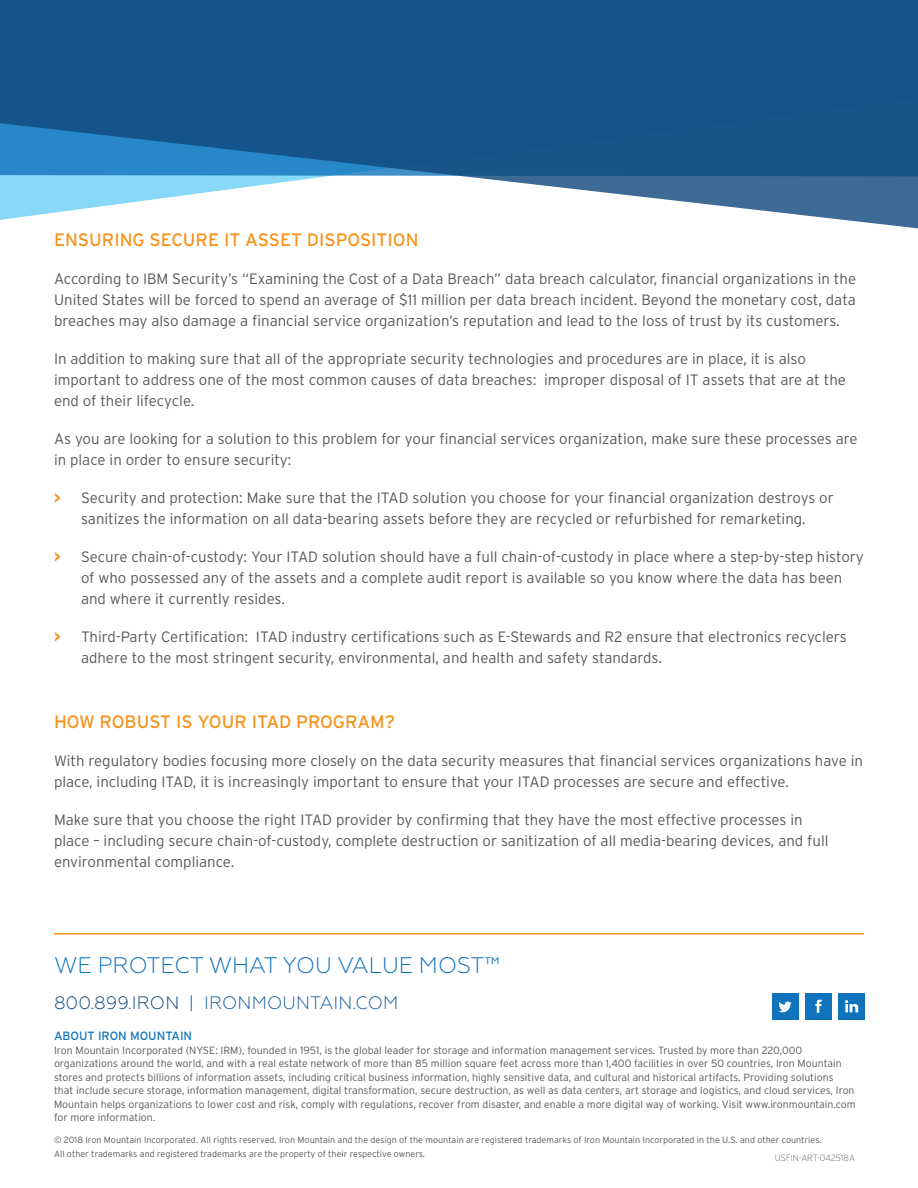
<style>
.page{position:relative;width:918px;height:1188px;background:#fff}
.page>*{position:absolute;margin:0;border:0;box-sizing:border-box;transform-origin:0 0}
.t1{font:300 22.5px "Geometria";color:#1074bc}
.Body_Subheader{font:18px "Interstate";color:#f7931d}
.Contact_Info{font:300 18px "Geometria";letter-spacing:.01em;color:#175d9e}
.Body_Copy{font:300 15px/21px "Interstate";color:#57585a}
.t2{font:12px "Interstate";color:#1074bc}
.t3{font:300 10.5px/13.5px "Interstate";color:#57585a}
.t4{font:300 9px/13.5px "Interstate";color:#57585a}
.t5{font:200 9px "Interstate";color:#57585a}
.s1{font-weight:700;color:#f7931d}
.s2{color:#0d477c}
</style>
<div class="page">
<div style="left:838px;top:993px;width:27px;height:26px;background:#1074bc"></div>
<svg style="left:845px;top:1000px;width:13px;height:12px"></svg>
<div style="left:805px;top:993px;width:27px;height:26px;background:#1074bc"></div>
<svg style="left:815px;top:1000px;width:7px;height:13px"></svg>
<div style="left:772px;top:993px;width:26px;height:26px;background:#1074bc"></div>
<svg style="left:778px;top:1002px;width:14px;height:10px"></svg>
<hr style="left:54px;top:933px;width:810px;height:1px;background:#f7931d">
<svg style="left:0;top:0;width:918px;height:229px;background:#3b75a3"></svg>
<p class="Body_Subheader" style="left:54px;top:229px;width:366px">ENSURING SECURE IT ASSET DISPOSITION</p>
<p class="Body_Copy" style="left:54px;top:268px;width:804px;text-align:justify">According to IBM Security’s “Examining the Cost of a Data Breach” data breach calculator, financial organizations in the United States will be forced to spend an average of $11 million per data breach incident. Beyond the monetary cost, data breaches may also damage a financial service organization’s reputation and lead to the loss of trust by its customers.</p>
<p class="Body_Copy" style="left:54px;top:348px;width:793px">In addition to making sure that all of the appropriate security technologies and procedures are in place, it is also important to address one of the most common causes of data breaches: improper disposal of IT assets that are at the end of their lifecycle.</p>
<p class="Body_Copy" style="left:54px;top:428px;width:805px">As you are looking for a solution to this problem for your financial services organization, make sure these processes are in place in order to ensure security:</p>
<p class="Body_Copy" style="left:54px;top:487px;width:781px;text-align:center"><span class="s1">&gt;</span> Security and protection: Make sure that the ITAD solution you choose for your financial organization destroys or sanitizes the information on all data-bearing assets before they are recycled or refurbished for remarketing.</p>
<p class="Body_Copy" style="left:81px;top:546px;width:784px;text-indent:-27px"><span class="s1">&gt;</span> Secure chain-of-custody: Your ITAD solution should have a full chain-of-custody in place where a step-by-step history of who possessed any of the assets and a complete audit report is available so you know where the data has been and where it currently resides.</p>
<p class="Body_Copy" style="left:81px;top:626px;width:767px;text-indent:-27px"><span class="s1">&gt;</span> Third-Party Certification: ITAD industry certifications such as E-Stewards and R2 ensure that electronics recyclers adhere to the most stringent security, environmental, and health and safety standards.</p>
<p class="Body_Subheader" style="left:54px;top:711px;width:343px">HOW ROBUST IS YOUR ITAD PROGRAM?</p>
<p class="Body_Copy" style="left:54px;top:750px;width:811px">With regulatory bodies focusing more closely on the data security measures that financial services organizations have in place, including ITAD, it is increasingly important to ensure that your ITAD processes are secure and effective.</p>
<p class="Body_Copy" style="left:54px;top:809px;width:776px">Make sure that you choose the right ITAD provider by confirming that they have the most effective processes in place – including secure chain-of-custody, complete destruction or sanitization of all media-bearing devices, and full environmental compliance.</p>
<h1 class="t1" style="left:54px;top:953px;width:447px">WE PROTECT WHAT YOU VALUE MOST™</h1>
<p class="Contact_Info" style="left:54px;top:992px;width:346px"><span class="s2">800.899.IRON |</span> IRONMOUNTAIN.COM</p>
<p class="t2" style="left:54px;top:1028px;width:140px">ABOUT IRON MOUNTAIN</p>
<p class="t3" style="left:54px;top:1043px;width:803px">Iron Mountain Incorporated (NYSE: IRM), founded in 1951, is the global leader for storage and information management services. Trusted by more than 220,000 organizations around the world, and with a real estate network of more than 85 million square feet across more than 1,400 facilities in over 50 countries, Iron Mountain stores and protects billions of information assets, including critical business information, highly sensitive data, and cultural and historical artifacts. Providing solutions<br>that include secure storage, information management, digital transformation, secure destruction, as well as data centers, art storage and logistics, and cloud services, Iron Mountain helps organizations to lower cost and risk, comply with regulations, recover from disaster, and enable a more digital way of working. Visit www.ironmountain.com for more information.</p>
<p class="t4" style="left:54px;top:1133px;width:769px">© 2018 Iron Mountain Incorporated. All rights reserved. Iron Mountain and the design of the mountain are registered trademarks of Iron Mountain Incorporated in the U.S. and other countries.<br>All other trademarks and registered trademarks are the property of their respective owners.</p>
<p class="t5" style="left:775px;top:1153px;width:82px">USFIN-ART-042518A</p>
</div>
